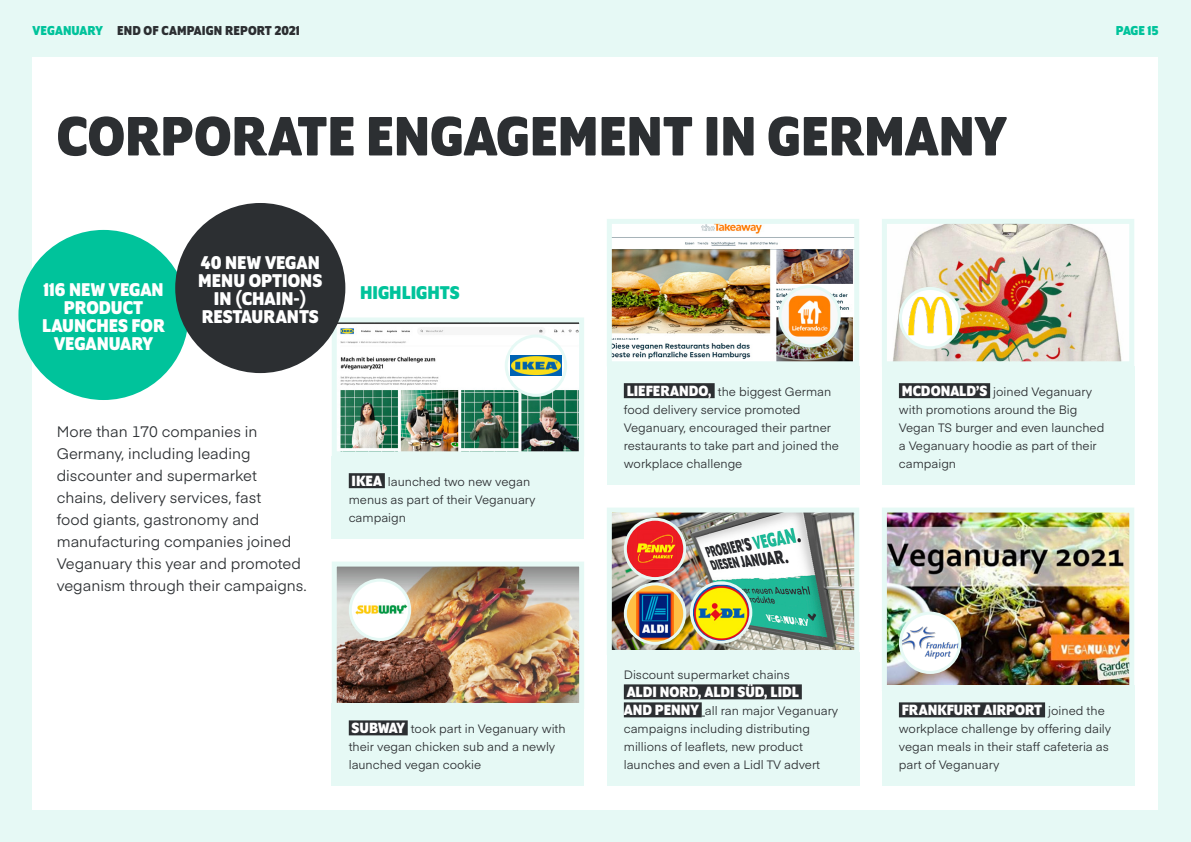
<style>
.page{position:relative;width:1191px;height:842px;background:#e6f9f5}
.page>*{position:absolute;margin:0;border:0;box-sizing:border-box;transform-origin:0 0}
.t1{font:700 60px "Program OT";color:#2c2f32}
.t2{font:700 20px/18px "Program OT";color:#fff;text-align:center}
.t3{font:700 20px "Program OT";color:#00c39b}
.t4{font:700 16px "Program OT";color:#fff}
.t5{font:15px/22px "Eina 01";color:#2c2f32}
.t6{font:700 14px "Program OT";letter-spacing:.01em;color:#2c2f32}
.t7{font:700 14px "Program OT";letter-spacing:-.005em;color:#00c39b}
.t8{font:12px/18px "Eina 01";color:#2c2f32}
.s1{color:#00c39b}
.s2{font-family:"Program OT";font-weight:700;font-size:16px;color:#fff}
.s3{font-family:"Eina 01";font-weight:400;font-size:12px;color:#2c2f32}
</style>
<div class="page">
<div style="left:33px;top:57px;width:1125px;height:752px;background:#fff"></div>
<img style="left:338px;top:323px;width:240px;height:127px">
<div style="left:332px;top:317px;width:252px;height:139px;border:5px solid #e6f9f5"></div>
<img style="left:338px;top:568px;width:240px;height:135px">
<div style="left:332px;top:562px;width:252px;height:147px;border:5px solid #e6f9f5"></div>
<img style="left:613px;top:225px;width:240px;height:135px">
<div style="left:607px;top:219px;width:252px;height:147px;border:5px solid #e6f9f5"></div>
<img style="left:893px;top:225px;width:229px;height:135px">
<div style="left:882px;top:219px;width:252px;height:147px;border:5px solid #e6f9f5"></div>
<img style="left:613px;top:514px;width:240px;height:135px">
<div style="left:607px;top:508px;width:252px;height:147px;border:5px solid #e6f9f5"></div>
<img style="left:888px;top:514px;width:240px;height:171px">
<div style="left:882px;top:508px;width:252px;height:183px;border:5px solid #e6f9f5"></div>
<div style="left:332px;top:456px;width:252px;height:83px;background:#e6f9f5"></div>
<div style="left:349px;top:473px;width:36px;height:15px;background:#2c2f32"></div>
<div style="left:332px;top:703px;width:252px;height:83px;background:#e6f9f5"></div>
<div style="left:349px;top:720px;width:59px;height:15px;background:#2c2f32"></div>
<div style="left:607px;top:366px;width:252px;height:119px;background:#e6f9f5"></div>
<div style="left:624px;top:383px;width:90px;height:15px;background:#2c2f32"></div>
<div style="left:882px;top:366px;width:252px;height:119px;background:#e6f9f5"></div>
<div style="left:899px;top:383px;width:91px;height:15px;background:#2c2f32"></div>
<div style="left:607px;top:653px;width:252px;height:133px;background:#e6f9f5"></div>
<div style="left:624px;top:684px;width:178px;height:15px;background:#2c2f32"></div>
<div style="left:624px;top:702px;width:77px;height:15px;background:#2c2f32"></div>
<div style="left:882px;top:685px;width:252px;height:101px;background:#e6f9f5"></div>
<div style="left:899px;top:702px;width:146px;height:15px;background:#2c2f32"></div>
<div style="left:18px;top:230px;width:171px;height:170px;background:#00c39b;border-radius:50%"></div>
<div style="left:175px;top:203px;width:170px;height:170px;background:#2c2f32;border-radius:50%"></div>
<div style="left:506px;top:336px;width:59px;height:59px;background:#fff;border-radius:50%"></div>
<img style="left:510px;top:355px;width:51px;height:21px">
<div style="left:505px;top:334px;width:62px;height:63px;border:3px solid #e6f9f5;border-radius:50%"></div>
<svg style="left:350px;top:580px;width:60px;height:59px"></svg>
<img style="left:350px;top:590px;width:60px;height:41px">
<div style="left:349px;top:579px;width:62px;height:62px;border:3px solid #e6f9f5;border-radius:50%"></div>
<svg style="left:625px;top:584px;width:59px;height:59px"></svg>
<img style="left:632px;top:588px;width:45px;height:54px">
<div style="left:624px;top:582px;width:62px;height:63px;border:3px solid #e6f9f5;border-radius:50%"></div>
<img style="left:693px;top:584px;width:57px;height:57px">
<div style="left:690px;top:581px;width:62px;height:63px;border:3px solid #e6f9f5;border-radius:50%"></div>
<img style="left:625px;top:519px;width:59px;height:60px;border-radius:30px">
<div style="left:624px;top:518px;width:62px;height:62px;border:3px solid #e6f9f5;border-radius:50%"></div>
<img style="left:780px;top:286px;width:59px;height:60px;border-radius:30px">
<div style="left:778px;top:285px;width:62px;height:62px;border:3px solid #e6f9f5;border-radius:50%"></div>
<svg style="left:900px;top:288px;width:59px;height:60px"></svg>
<img style="left:908px;top:297px;width:44px;height:38px">
<div style="left:899px;top:287px;width:62px;height:62px;border:3px solid #e6f9f5;border-radius:50%"></div>
<div style="left:900px;top:613px;width:59px;height:59px;background:#fff;border-radius:50%"></div>
<img style="left:900px;top:626px;width:59px;height:33px">
<div style="left:899px;top:612px;width:62px;height:62px;border:3px solid #e6f9f5;border-radius:50%"></div>
<p class="t6" style="left:33px;top:22px;width:269px"><span class="s1">VEGANUARY</span> END OF CAMPAIGN REPORT 2021</p>
<p class="t7" style="left:1116px;top:22px;width:44px">PAGE 15</p>
<h1 class="t1" style="left:57px;top:102px;width:951px">CORPORATE ENGAGEMENT IN GERMANY</h1>
<h2 class="t2" style="left:42px;top:280px;width:124px">116 NEW VEGAN<br>PRODUCT<br>LAUNCHES FOR<br>VEGANUARY</h2>
<h2 class="t2" style="left:198px;top:253px;width:125px">40 NEW VEGAN<br>MENU OPTIONS<br>IN (CHAIN-)<br>RESTAURANTS</h2>
<h2 class="t3" style="left:360px;top:281px;width:101px">HIGHLIGHTS</h2>
<p class="t5" style="left:57px;top:420px;width:251px">More than 170 companies in<br>Germany, including leading discounter and supermarket chains, delivery services, fast<br>food giants, gastronomy and manufacturing companies joined<br>Veganuary this year and promoted veganism through their campaigns.</p>
<p class="t8" style="left:349px;top:472px;width:188px"><span class="s2">IKEA</span> launched two new vegan menus as part of their Veganuary campaign</p>
<p class="t8" style="left:349px;top:719px;width:218px"><span class="s2">SUBWAY</span> took part in Veganuary with their vegan chicken sub and a newly launched vegan cookie</p>
<p class="t8" style="left:624px;top:382px;width:217px"><span class="s2">LIEFERANDO,</span> the biggest German food delivery service promoted<br>Veganuary, encouraged their partner restaurants to take part and joined the workplace challenge</p>
<p class="t8" style="left:899px;top:382px;width:207px"><span class="s2">MCDONALD’S</span> joined Veganuary with promotions around the Big<br>Vegan TS burger and even launched a Veganuary hoodie as part of their campaign</p>
<p class="t8" style="left:624px;top:665px;width:167px">Discount supermarket chains</p>
<h3 class="t4" style="left:626px;top:682px;width:174px">ALDI NORD, ALDI SÜD, LIDL</h3>
<p class="t8" style="left:624px;top:701px;width:216px"><span class="s2">AND PENNY</span> all ran major Veganuary campaigns including distributing millions of leaflets, new product launches and even a Lidl TV advert</p>
<h3 class="t4" style="left:901px;top:700px;width:204px">FRANKFURT AIRPORT <span class="s3">joined the</span></h3>
<p class="t8" style="left:899px;top:719px;width:214px">workplace challenge by offering daily vegan meals in their staff cafeteria as part of Veganuary</p>
</div>
